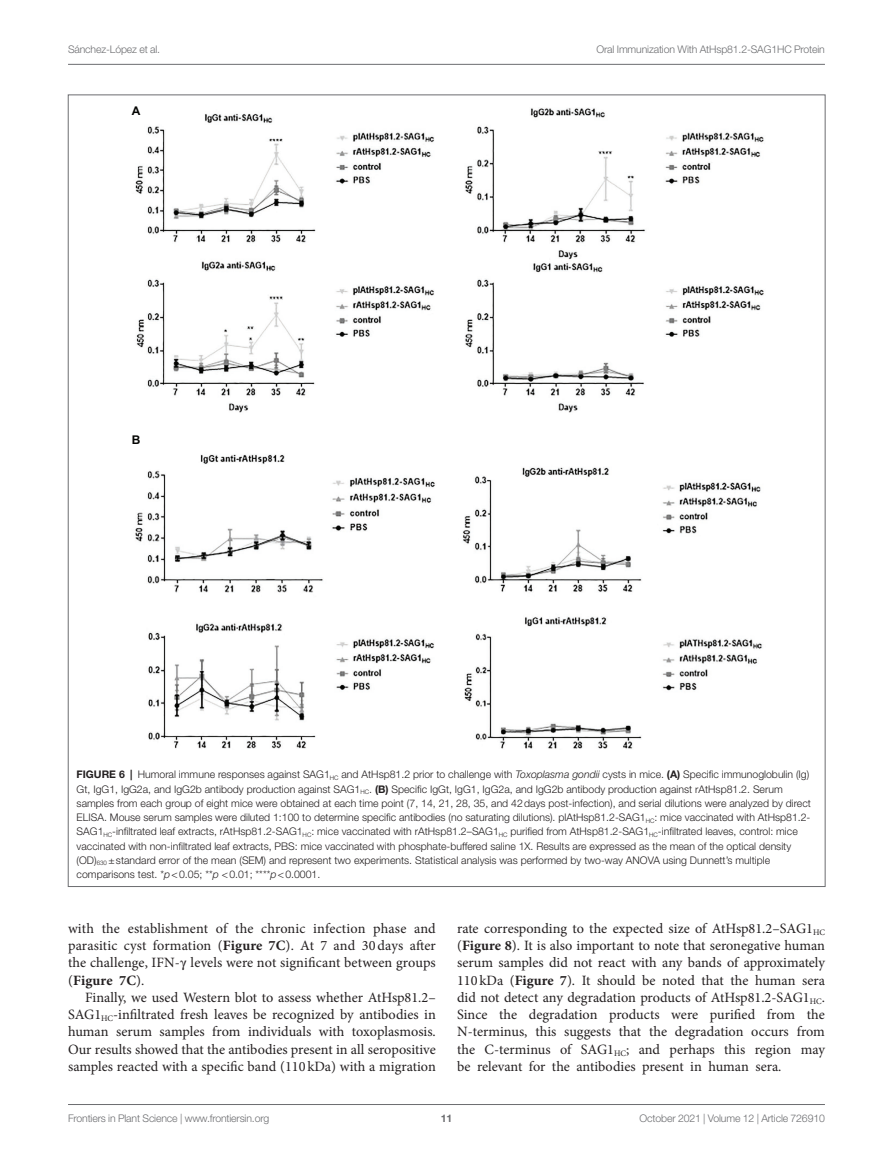
<style>
.page{position:relative;width:893px;height:1170px;background:#fff}
.page>*{position:absolute;margin:0;border:0;box-sizing:border-box;transform-origin:0 0}
.TEXT{font:14.25px/17.2px "Minion Pro";color:#231f20;text-align:justify}
.t1{font:700 12px "Arial";color:#040503}
.FIG_LEG{font:300 10.5px/14.2px "Helvetica Neue LT Std";color:#231f20}
.t2{font:300 10.5px "Helvetica Neue LT Std";letter-spacing:-.015em;color:#6c6d70}
.t3{font:700 10.5px "Helvetica Neue LT Std";color:#6c6d70}
.s1{font-weight:700}
.s2{font-style:italic}
.s3{font-family:"STIX General"}
</style>
<div class="page">
<hr style="left:68px;top:64px;width:757px;height:1px;background:#6c6d70">
<hr style="left:68px;top:1104px;width:757px;height:1px;background:#6c6d70">
<img style="left:135px;top:108px;width:629px;height:641px">
<p class="t2" style="left:68px;top:42px;width:94px">Sánchez-López et al.</p>
<p class="t2" style="left:596px;top:42px;width:230px">Oral Immunization With AtHsp81.2-SAG1HC Protein</p>
<p class="t1" style="left:132px;top:102px;width:10px">A</p>
<p class="t1" style="left:132px;top:431px;width:10px">B</p>
<p class="FIG_LEG" style="left:77px;top:767px;width:736px"><span class="s1">FIGURE 6 |</span> Humoral immune responses against SAG1<sub>HC</sub> and AtHsp81.2 prior to challenge with <span class="s2">Toxoplasma gondii</span> cysts in mice. <span class="s1">(A)</span> Specific immunoglobulin (Ig)<br>Gt, IgG1, IgG2a, and IgG2b antibody production against SAG1<sub>HC</sub>. <span class="s1">(B)</span> Specific IgGt, IgG1, IgG2a, and IgG2b antibody production against rAtHsp81.2. Serum samples from each group of eight mice were obtained at each time point (7, 14, 21, 28, 35, and 42days post-infection), and serial dilutions were analyzed by direct ELISA. Mouse serum samples were diluted 1:100 to determine specific antibodies (no saturating dilutions). plAtHsp81.2-SAG1<sub>HC</sub>: mice vaccinated with AtHsp81.2- SAG1<sub>HC</sub>-infiltrated leaf extracts, rAtHsp81.2-SAG1<sub>HC</sub>: mice vaccinated with rAtHsp81.2–SAG1<sub>HC</sub> purified from AtHsp81.2-SAG1<sub>HC</sub>-infiltrated leaves, control: mice vaccinated with non-infiltrated leaf extracts, PBS: mice vaccinated with phosphate-buffered saline 1X. Results are expressed as the mean of the optical density (OD)<sub>630</sub> ±standard error of the mean (SEM) and represent two experiments. Statistical analysis was performed by two-way ANOVA using Dunnett’s multiple comparisons test. *<span class="s2">p</span>&lt;0.05; **<span class="s2">p</span> &lt;0.01; ****<span class="s2">p</span>&lt;0.0001.</p>
<p class="TEXT" style="left:68px;top:919px;width:369px">with the establishment of the chronic infection phase and parasitic cyst formation (<span class="s1">Figure 7C</span>). At 7 and 30 days after the challenge, IFN-<span class="s3">γ</span> levels were not significant between groups (<span class="s1">Figure 7C</span>).</p>
<p class="TEXT" style="left:68px;top:988px;width:369px;text-indent:17px">Finally, we used Western blot to assess whether AtHsp81.2– SAG1<sub>HC</sub>-infiltrated fresh leaves be recognized by antibodies in human serum samples from individuals with toxoplasmosis.<br>Our results showed that the antibodies present in all seropositive samples reacted with a specific band (110 kDa) with a migration</p>
<p class="TEXT" style="left:457px;top:919px;width:369px">rate corresponding to the expected size of AtHsp81.2–SAG1<sub>HC </sub>(<span class="s1">Figure 8</span>). It is also important to note that seronegative human serum samples did not react with any bands of approximately 110 kDa (<span class="s1">Figure 7</span>). It should be noted that the human sera did not detect any degradation products of AtHsp81.2-SAG1<sub>HC</sub>.<br>Since the degradation products were purified from the N-terminus, this suggests that the degradation occurs from the C-terminus of SAG1<sub>HC</sub>; and perhaps this region may be relevant for the antibodies present in human sera.</p>
<p class="t2" style="left:68px;top:1111px;width:203px">Frontiers in Plant Science | www.frontiersin.org</p>
<p class="t3" style="left:441px;top:1111px;width:13px">11</p>
<p class="t2" style="left:640px;top:1111px;width:187px">October 2021 | Volume 12 | Article 726910</p>
</div>
